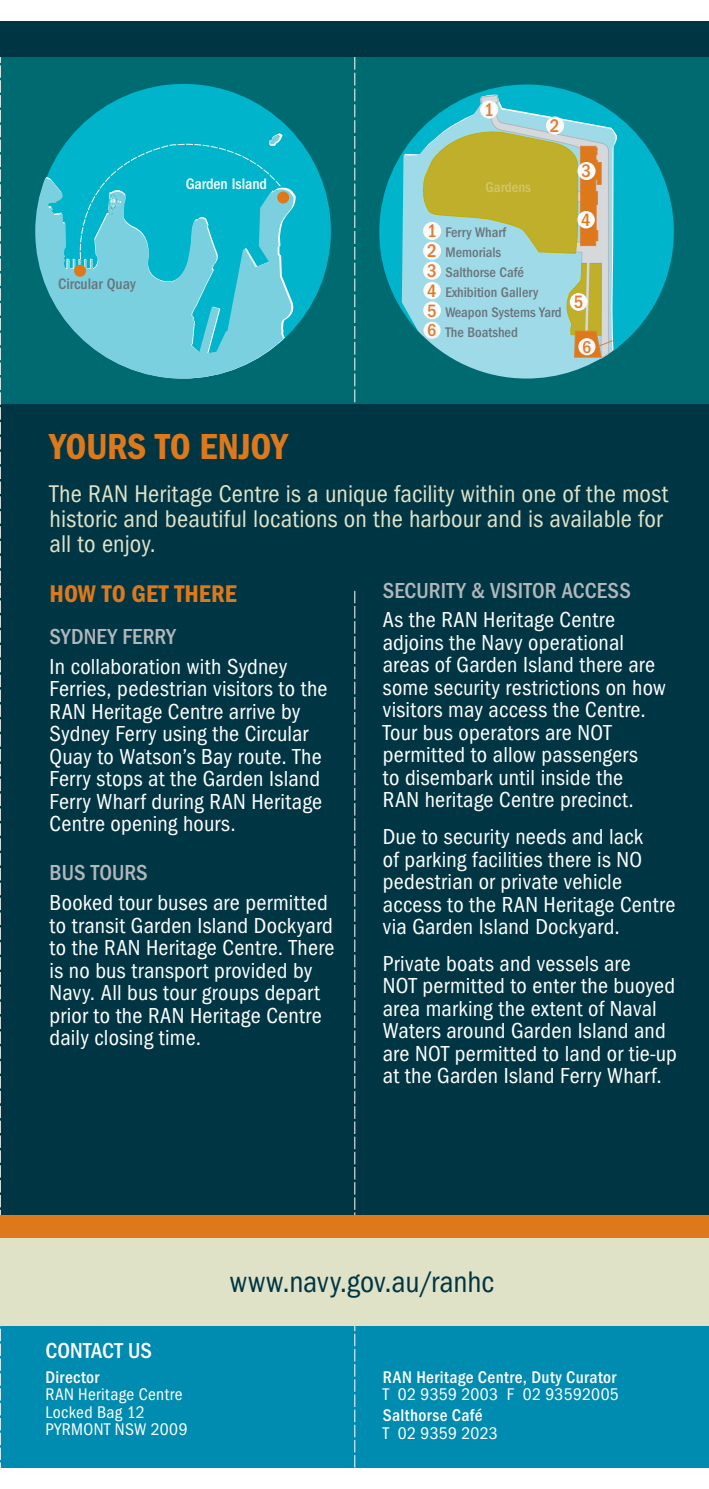
<style>
.page{position:relative;width:709px;height:1489px;background:#fff}
.page>*{position:absolute;margin:0;border:0;box-sizing:border-box;transform-origin:0 0}
.t1{font:600 condensed 37.5px "Franklin Gothic";letter-spacing:-.015em;color:#de791b}
.t2{font:condensed 30.75px "Franklin Gothic";letter-spacing:-.005em;color:#003644}
.t3{font:condensed 25px/25px "Franklin Gothic";letter-spacing:.005em;color:#e0e2c8}
.t4{font:600 condensed 25px "Franklin Gothic";color:#de791b}
.t5{font:condensed 22.5px/22.5px "Franklin Gothic";letter-spacing:.01em;color:#fff}
.t6{font:500 condensed 22.5px "Franklin Gothic";letter-spacing:.005em;color:#b2b7bb}
.t7{font:500 condensed 22.5px "Franklin Gothic";color:#fff}
.t8{font:500 condensed 19px "Franklin Gothic";color:#e07d31}
.t9{font:500 condensed 18.5px "Franklin Gothic";color:#e07d31}
.t10{font:500 condensed 18.25px "Franklin Gothic";color:#de791b}
.t11{font:500 condensed 18px "Franklin Gothic";color:#e07d31}
.t12{font:condensed 17.5px/17.5px "Franklin Gothic";letter-spacing:.025em;color:#fff}
.t13{font:500 condensed 17.5px "Franklin Gothic";letter-spacing:.025em;color:#fff}
.t14{font:500 condensed 15.75px "Franklin Gothic";color:#6a747b}
.t15{font:500 condensed 15.75px "Franklin Gothic";color:#fff}
.t16{font:500 condensed 14.75px "Franklin Gothic";color:#d4c66b}
.t17{font:500 condensed 14.5px/20px "Franklin Gothic";color:#6a747b}
</style>
<div class="page">
<div style="left:1px;top:404px;width:708px;height:810px;background:#003644"></div>
<div style="left:0;top:1325px;width:709px;height:142px;background:#008bb0"></div>
<div style="left:0;top:57px;width:709px;height:347px;background:#006a71"></div>
<svg style="left:47px;top:84px;width:284px;height:242px;fill:#00b5cb"></svg>
<svg style="left:35px;top:178px;width:259px;height:200px;fill:#7bd0e0"></svg>
<svg style="left:70px;top:133px;width:214px;height:127px;background:#19bacf"></svg>
<div style="left:277px;top:191px;width:12px;height:12px;background:#de791b;border-radius:50%"></div>
<div style="left:74px;top:265px;width:12px;height:12px;background:#de791b;border-radius:50%"></div>
<svg style="left:354px;top:57px;width:1px;height:345px"></svg>
<svg style="left:354px;top:591px;width:1px;height:876px"></svg>
<svg style="left:0;top:57px;width:1px;height:1411px"></svg>
<div style="left:0;top:21px;width:709px;height:36px;background:#003644"></div>
<div style="left:0;top:1237px;width:709px;height:88px;background:#e0e2c8"></div>
<div style="left:0;top:1214px;width:709px;height:23px;background:#de791b"></div>
<svg style="left:379px;top:84px;width:295px;height:265px;fill:#00b5cb"></svg>
<svg style="left:402px;top:96px;width:214px;height:282px"></svg>
<svg style="left:420px;top:87px;width:193px;height:272px;background:#99c09c"></svg>
<div style="left:546px;top:116px;width:18px;height:19px;background:#fafafa;border-radius:50%"></div>
<div style="left:423px;top:242px;width:18px;height:18px;background:#fafafa;border-radius:50%"></div>
<div style="left:577px;top:162px;width:18px;height:18px;background:#fafafa;border-radius:50%"></div>
<div style="left:423px;top:261px;width:18px;height:19px;background:#fafafa;border-radius:50%"></div>
<div style="left:480px;top:100px;width:18px;height:19px;background:#fafafa;border-radius:50%"></div>
<div style="left:423px;top:222px;width:18px;height:18px;background:#fafafa;border-radius:50%"></div>
<div style="left:577px;top:211px;width:18px;height:17px;background:#fbfcfc;border-radius:50%"></div>
<div style="left:423px;top:282px;width:18px;height:17px;background:#fbfcfc;border-radius:50%"></div>
<div style="left:578px;top:338px;width:17px;height:17px;background:#f7f8f8;border-radius:50%"></div>
<div style="left:423px;top:322px;width:17px;height:17px;background:#f7f8f8;border-radius:50%"></div>
<div style="left:570px;top:293px;width:17px;height:18px;background:#fbfcfc;border-radius:50%"></div>
<div style="left:423px;top:301px;width:18px;height:18px;background:#fbfcfc;border-radius:50%"></div>
<p class="t14" style="left:58px;top:275px;width:79px">Circular Quay</p>
<p class="t15" style="left:186px;top:175px;width:83px">Garden Island</p>
<p class="t8" style="left:484px;top:99px;width:11px">1</p>
<p class="t8" style="left:550px;top:115px;width:11px">2</p>
<p class="t16" style="left:485px;top:178px;width:47px">Gardens</p>
<p class="t8" style="left:427px;top:220px;width:11px">1</p>
<p class="t8" style="left:427px;top:240px;width:11px">2</p>
<p class="t8" style="left:427px;top:260px;width:11px">3</p>
<p class="t10" style="left:427px;top:280px;width:11px">4</p>
<p class="t9" style="left:427px;top:300px;width:11px">5</p>
<p class="t11" style="left:427px;top:320px;width:11px">6</p>
<p class="t17" style="left:445px;top:222px;width:118px">Ferry Wharf<br>Memorials<br>Salthorse Café<br>Exhibition Gallery<br>Weapon Systems Yard<br>The Boatshed</p>
<p class="t8" style="left:581px;top:160px;width:11px">3</p>
<p class="t10" style="left:581px;top:209px;width:11px">4</p>
<p class="t9" style="left:573px;top:291px;width:11px">5</p>
<p class="t11" style="left:582px;top:336px;width:11px">6</p>
<h1 class="t1" style="left:50px;top:425px;width:239px">YOURS TO ENJOY</h1>
<p class="t3" style="left:50px;top:481px;width:620px">The RAN Heritage Centre is a unique facility within one of the most historic and beautiful locations on the harbour and is available for all to enjoy.</p>
<p class="t4" style="left:50px;top:579px;width:188px">HOW TO GET THERE</p>
<p class="t6" style="left:50px;top:624px;width:129px">SYDNEY FERRY</p>
<p class="t5" style="left:50px;top:655px;width:279px">In collaboration with Sydney<br>Ferries, pedestrian visitors to the<br>RAN Heritage Centre arrive by<br>Sydney Ferry using the Circular<br>Quay to Watson’s Bay route. The<br>Ferry stops at the Garden Island<br>Ferry Wharf during RAN Heritage<br>Centre opening hours.</p>
<p class="t6" style="left:50px;top:860px;width:100px">BUS TOURS</p>
<p class="t5" style="left:50px;top:891px;width:286px">Booked tour buses are permitted to transit Garden Island Dockyard to the RAN Heritage Centre. There is no bus transport provided by<br>Navy. All bus tour groups depart prior to the RAN Heritage Centre daily closing time.</p>
<p class="t6" style="left:383px;top:577px;width:249px">SECURITY &amp; VISITOR ACCESS</p>
<p class="t5" style="left:383px;top:609px;width:284px">As the RAN Heritage Centre adjoins the Navy operational areas of Garden Island there are some security restrictions on how visitors may access the Centre.<br>Tour bus operators are NOT permitted to allow passengers<br>to disembark until inside the<br>RAN heritage Centre precinct.</p>
<p class="t5" style="left:383px;top:825px;width:294px">Due to security needs and lack<br>of parking facilities there is NO pedestrian or private vehicle access to the RAN Heritage Centre via Garden Island Dockyard.</p>
<p class="t5" style="left:383px;top:952px;width:295px">Private boats and vessels are<br>NOT permitted to enter the buoyed area marking the extent of Naval<br>Waters around Garden Island and are NOT permitted to land or tie-up at the Garden Island Ferry Wharf.</p>
<p class="t7" style="left:45px;top:1337px;width:108px">CONTACT US</p>
<p class="t13" style="left:45px;top:1366px;width:56px">Director</p>
<p class="t12" style="left:45px;top:1385px;width:144px">RAN Heritage Centre<br>Locked Bag 12<br>PYRMONT NSW 2009</p>
<h2 class="t2" style="left:230px;top:1264px;width:266px">www.navy.gov.au/ranhc</h2>
<p class="t13" style="left:383px;top:1366px;width:235px">RAN Heritage Centre, Duty Curator</p>
<p class="t12" style="left:383px;top:1385px;width:237px">T 02 9359 2003 F 02 93592005</p>
<p class="t13" style="left:383px;top:1405px;width:101px">Salthorse Café</p>
<p class="t12" style="left:383px;top:1424px;width:116px">T 02 9359 2023</p>
</div>
